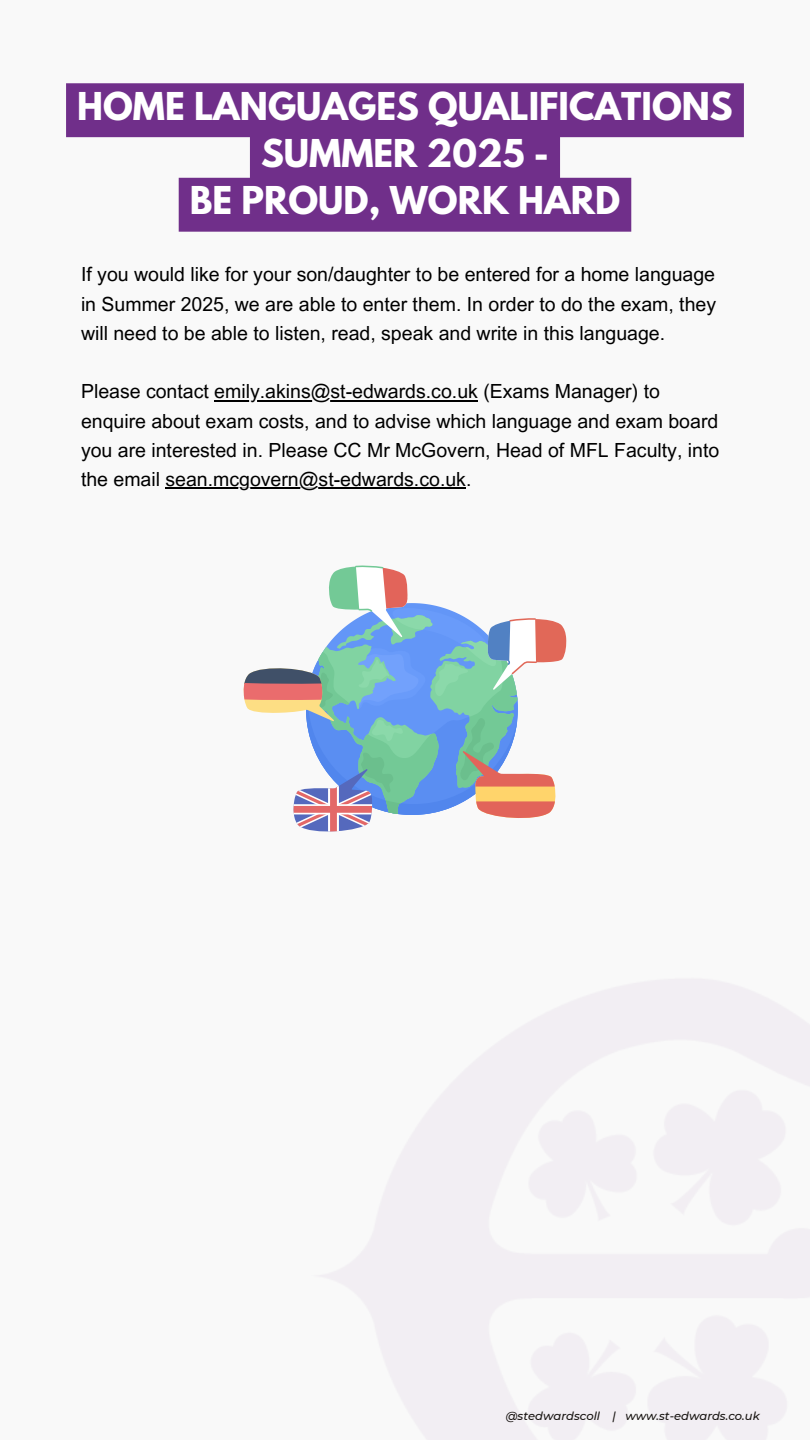
<style>
.page{position:relative;width:810px;height:1440px;background:#f9f9f9}
.page>*{position:absolute;margin:0;border:0;box-sizing:border-box;transform-origin:0 0}
.t1{font:700 34px/47.2px "League Spartan";color:#fff;text-align:center}
.t2{font:19.5px/29.2px "Arial MT Pro";color:#000;text-align:justify}
.t3{font:italic 500 11.5px "Montserrat";color:#171310}
</style>
<div class="page">
<svg style="left:243px;top:565px;width:324px;height:267px"></svg>
<hr style="left:214px;top:400px;width:264px;height:1px;background:#000">
<hr style="left:166px;top:488px;width:300px;height:1px;background:#000">
<svg style="left:66px;top:83px;width:678px;height:149px;fill:#702f8a"></svg>
<p class="t1" style="left:77px;top:87px;width:657px">HOME LANGUAGES QUALIFICATIONS<br>SUMMER 2025 -<br>BE PROUD, WORK HARD</p>
<h1 class="t2" style="left:81px;top:262px;width:637px">If you would like for your son/daughter to be entered for a home language in Summer 2025, we are able to enter them. In order to do the exam, they will need to be able to listen, read, speak and write in this language.</h1>
<h2 class="t2" style="left:81px;top:379px;width:580px">Please contact emily.akins@st-edwards.co.uk (Exams Manager) to</h2>
<h2 class="t2" style="left:81px;top:409px;width:640px">enquire about exam costs, and to advise which language and exam board you are interested in. Please CC Mr McGovern, Head of MFL Faculty, into the email sean.mcgovern@st-edwards.co.uk.</h2>
<p class="t3" style="left:506px;top:1409px;width:256px">@stedwardscoll | www.st-edwards.co.uk</p>
</div>
